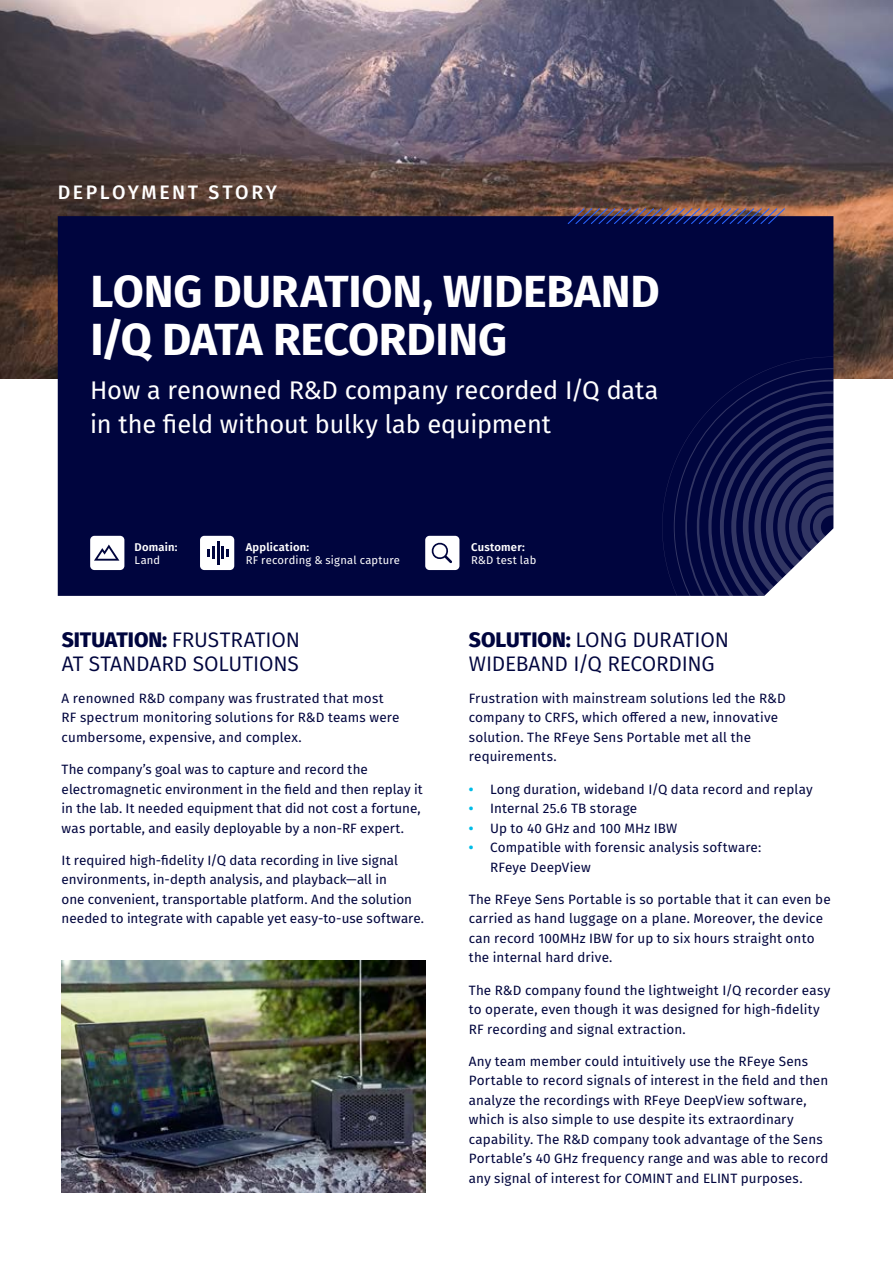
<style>
.page{position:relative;width:893px;height:1263px;background:#fff}
.page>*{position:absolute;margin:0;border:0;box-sizing:border-box;transform-origin:0 0}
.t1{font:700 45px/48px "Fira Sans";letter-spacing:-.005em;color:#fff}
.t2{font:25.5px/34.5px "Fira Sans";letter-spacing:-.005em;color:#fff}
.t3{font:21px/24px "Fira Sans";letter-spacing:-.01em;color:#00053e}
.t4{font:500 19.5px "Fira Sans";letter-spacing:.13em;color:#fff}
.t5{font:13.5px/19.5px "Fira Sans";letter-spacing:.01em;color:#00053e}
.t6{font:11.25px "Fira Sans";letter-spacing:.02em;color:#fff}
.t7{font:600 11.25px "Fira Sans";letter-spacing:.02em;color:#fff}
.s1{font-weight:800}
.s2{font-weight:700;color:#00bce7}
</style>
<div class="page">
<img style="left:0;top:0;width:893px;height:378px">
<div style="left:58px;top:216px;width:775px;height:380px;background:#00053e"></div>
<svg style="left:662px;top:357px;width:171px;height:239px;background:#1a1e51"></svg>
<div style="left:200px;top:536px;width:34px;height:34px;background:#fff;border-radius:4px"></div>
<div style="left:425px;top:536px;width:34px;height:34px;background:#fff;border-radius:4px"></div>
<svg style="left:431px;top:542px;width:21px;height:21px"></svg>
<svg style="left:207px;top:547px;width:8px;height:12px"></svg>
<svg style="left:222px;top:547px;width:7px;height:12px"></svg>
<hr style="left:217px;top:541px;width:2px;height:23px;background:#00053e">
<img style="left:62px;top:960px;width:363px;height:233px">
<img style="left:567px;top:207px;width:219px;height:18px">
<div style="left:90px;top:536px;width:34px;height:34px;background:#fff;border-radius:4px"></div>
<svg style="left:94px;top:544px;width:25px;height:17px"></svg>
<h3 class="t4" style="left:58px;top:177px;width:221px">DEPLOYMENT STORY</h3>
<h1 class="t1" style="left:90px;top:264px;width:571px">LONG DURATION, WIDEBAND<br>I/Q DATA RECORDING</h1>
<h2 class="t2" style="left:90px;top:372px;width:570px">How a renowned R&amp;D company recorded I/Q data in the field without bulky lab equipment</h2>
<p class="t7" style="left:135px;top:537px;width:44px">Domain:</p>
<p class="t6" style="left:135px;top:552px;width:27px">Land</p>
<p class="t7" style="left:246px;top:537px;width:65px">Application:</p>
<p class="t6" style="left:246px;top:552px;width:156px">RF recording &amp; signal capture</p>
<p class="t7" style="left:471px;top:537px;width:55px">Customer:</p>
<p class="t6" style="left:471px;top:552px;width:67px">R&amp;D test lab</p>
<h3 class="t3" style="left:62px;top:627px;width:240px"><span class="s1">SITUATION:</span> FRUSTRATION<br>AT STANDARD SOLUTIONS</h3>
<p class="t5" style="left:62px;top:688px;width:339px">A renowned R&amp;D company was frustrated that most<br>RF spectrum monitoring solutions for R&amp;D teams were cumbersome, expensive, and complex.</p>
<p class="t5" style="left:62px;top:759px;width:363px">The company’s goal was to capture and record the electromagnetic environment in the field and then replay it in the lab. It needed equipment that did not cost a fortune, was portable, and easily deployable by a non-RF expert.</p>
<p class="t5" style="left:62px;top:850px;width:364px">It required high-fidelity I/Q data recording in live signal environments, in-depth analysis, and playback—all in<br>one convenient, transportable platform. And the solution needed to integrate with capable yet easy-to-use software.</p>
<h3 class="t3" style="left:469px;top:627px;width:262px"><span class="s1">SOLUTION:</span> LONG DURATION<br>WIDEBAND I/Q RECORDING</h3>
<p class="t5" style="left:469px;top:688px;width:318px">Frustration with mainstream solutions led the R&amp;D company to CRFS, which offered a new, innovative solution. The RFeye Sens Portable met all the requirements.</p>
<p class="t5" style="left:469px;top:779px;width:345px"><span class="s2">•</span> Long duration, wideband I/Q data record and replay</p>
<p class="t5" style="left:469px;top:798px;width:170px"><span class="s2">•</span> Internal 25.6 TB storage</p>
<p class="t5" style="left:469px;top:818px;width:210px"><span class="s2">•</span> Up to 40 GHz and 100 MHz IBW</p>
<p class="t5" style="left:490px;top:837px;width:273px;text-indent:-21px"><span class="s2">•</span> Compatible with forensic analysis software:<br>RFeye DeepView</p>
<p class="t5" style="left:469px;top:889px;width:363px">The RFeye Sens Portable is so portable that it can even be carried as hand luggage on a plane. Moreover, the device can record 100MHz IBW for up to six hours straight onto the internal hard drive.</p>
<p class="t5" style="left:469px;top:980px;width:363px">The R&amp;D company found the lightweight I/Q recorder easy to operate, even though it was designed for high-fidelity<br>RF recording and signal extraction.</p>
<p class="t5" style="left:469px;top:1051px;width:361px">Any team member could intuitively use the RFeye Sens Portable to record signals of interest in the field and then analyze the recordings with RFeye DeepView software, which is also simple to use despite its extraordinary capability. The R&amp;D company took advantage of the Sens Portable’s 40 GHz frequency range and was able to record any signal of interest for COMINT and ELINT purposes.</p>
</div>
